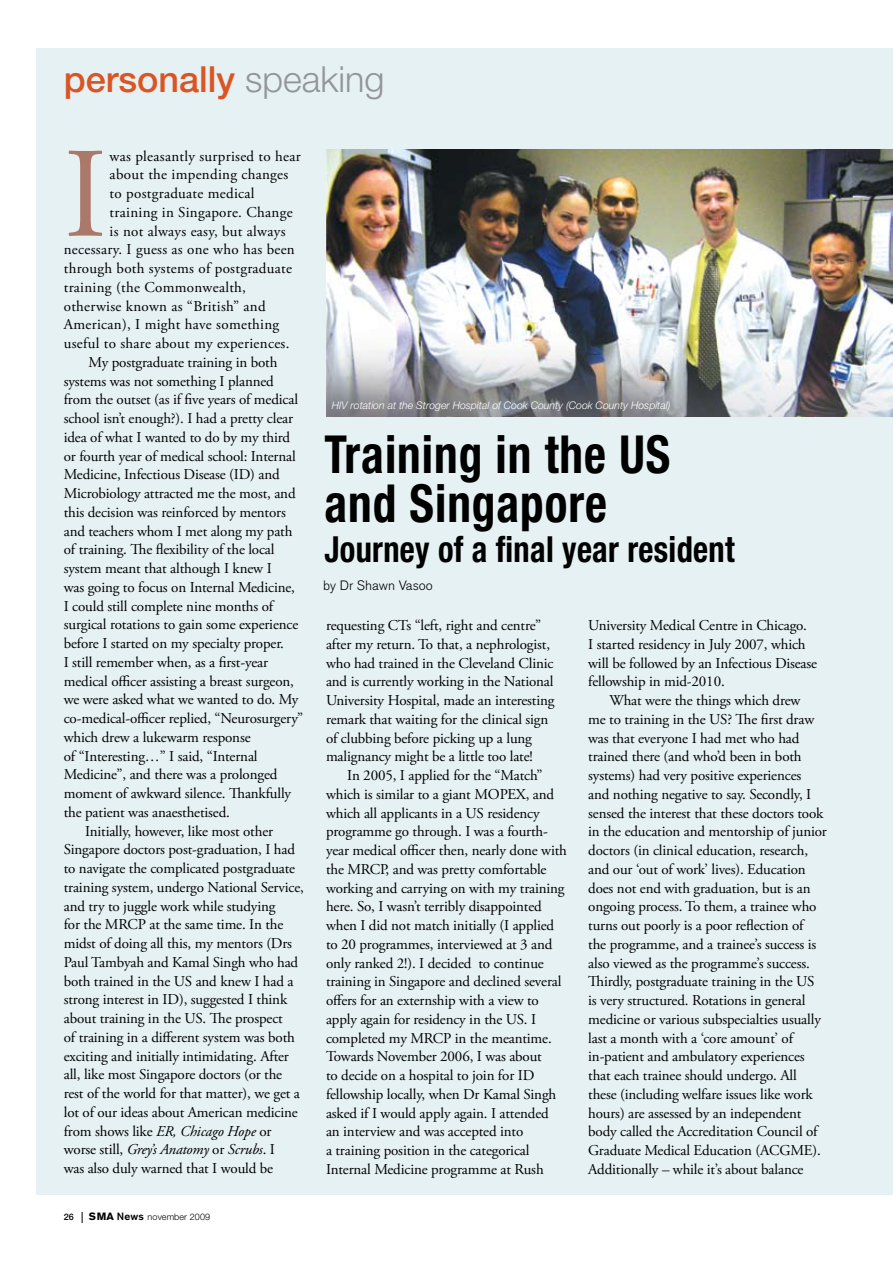
<style>
.page{position:relative;width:893px;height:1263px;background:#fff}
.page>*{position:absolute;margin:0;border:0;box-sizing:border-box;transform-origin:0 0}
.t1{font:128.1px "Adobe Garamond Pro";color:#ab796a}
.t2{font:700 condensed 52.5px/49.5px "Helvetica Neue";letter-spacing:.02em;color:#000;scale:.9 1}
.t3{font:700 condensed 36px "Helvetica Neue";letter-spacing:.01em;color:#000;scale:.9 1}
.t4{font:500 36px "Helvetica Neue";color:#da5523}
.t5{font:15px/18.8px "Adobe Garamond Pro";letter-spacing:-.01em;color:#000}
.t6{font:15px "Adobe Garamond Pro";letter-spacing:.02em;color:#000}
.t7{font:italic 15px "Adobe Garamond Pro";letter-spacing:-.01em;color:#000}
.t8{font:300 13.5px "Akzidenz Grotesk BE";color:#000}
.t9{font:italic 300 10.5px "Helvetica Neue";color:#fff}
.t10{font:300 9px "Helvetica Neue";letter-spacing:.01em;color:#000}
.t11{font:500 9px "Helvetica Neue";color:#000}
.s1{font-weight:300;color:#939598}
.s2{font-style:italic}
.s3{font-style:normal}
.s4{font-family:"Akzidenz Grotesk BE";font-weight:700;font-size:10.5px}
.s5{font-family:"Akzidenz Grotesk BE";font-weight:500;font-size:10.5px}
</style>
<div class="page">
<div style="left:37px;top:48px;width:856px;height:1146px;background:#e6f1f3"></div>
<img style="left:327px;top:150px;width:566px;height:267px">
<h3 class="t4" style="left:64px;top:58px;width:322px">personally <span class="s1">speaking</span></h3>
<h1 class="t1" style="left:64px;top:118px;width:36px">I</h1>
<p class="t6" style="left:110px;top:147px;width:193px">was pleasantly surprised to hear</p>
<p class="t6" style="left:110px;top:166px;width:180px">about the impending changes</p>
<p class="t6" style="left:110px;top:184px;width:146px">to postgraduate medical</p>
<p class="t6" style="left:110px;top:203px;width:184px">training in Singapore. Change</p>
<p class="t6" style="left:110px;top:222px;width:177px">is not always easy, but always</p>
<p class="t6" style="left:64px;top:241px;width:233px">necessary. I guess as one who has been</p>
<p class="t6" style="left:64px;top:259px;width:230px">through both systems of postgraduate</p>
<p class="t6" style="left:64px;top:278px;width:184px">training (the Commonwealth,</p>
<p class="t6" style="left:64px;top:297px;width:203px">otherwise known as “British” and</p>
<p class="t6" style="left:64px;top:316px;width:217px">American), I might have something</p>
<p class="t6" style="left:64px;top:334px;width:227px">useful to share about my experiences.</p>
<p class="t5" style="left:89px;top:353px;width:190px">My postgraduate training in both</p>
<p class="t5" style="left:64px;top:372px;width:212px">systems was not something I planned</p>
<p class="t5" style="left:64px;top:391px;width:236px">from the outset (as if five years of medical</p>
<p class="t5" style="left:64px;top:409px;width:231px">school isn’t enough?). I had a pretty clear</p>
<p class="t5" style="left:64px;top:428px;width:228px">idea of what I wanted to do by my third</p>
<p class="t5" style="left:64px;top:447px;width:234px">or fourth year of medical school: Internal</p>
<p class="t5" style="left:64px;top:466px;width:218px">Medicine, Infectious Disease (ID) and</p>
<p class="t5" style="left:64px;top:484px;width:233px">Microbiology attracted me the most, and</p>
<p class="t5" style="left:64px;top:503px;width:224px">this decision was reinforced by mentors</p>
<p class="t5" style="left:64px;top:522px;width:230px">and teachers whom I met along my path</p>
<p class="t5" style="left:64px;top:541px;width:212px">of training. The flexibility of the local</p>
<p class="t5" style="left:64px;top:559px;width:208px">system meant that although I knew I</p>
<p class="t5" style="left:64px;top:578px;width:233px">was going to focus on Internal Medicine,</p>
<p class="t5" style="left:64px;top:597px;width:211px">I could still complete nine months of</p>
<p class="t5" style="left:64px;top:616px;width:236px">surgical rotations to gain some experience</p>
<p class="t5" style="left:64px;top:634px;width:222px">before I started on my specialty proper.</p>
<p class="t5" style="left:64px;top:653px;width:206px">I still remember when, as a first-year</p>
<p class="t5" style="left:64px;top:672px;width:232px">medical officer assisting a breast surgeon,</p>
<p class="t5" style="left:64px;top:691px;width:236px">we were asked what we wanted to do. My</p>
<p class="t5" style="left:64px;top:709px;width:241px">co-medical-officer replied, “Neurosurgery”</p>
<p class="t5" style="left:64px;top:728px;width:188px">which drew a lukewarm response</p>
<p class="t5" style="left:64px;top:747px;width:195px">of “Interesting…” I said, “Internal</p>
<p class="t5" style="left:64px;top:766px;width:215px">Medicine”, and there was a prolonged</p>
<p class="t5" style="left:64px;top:784px;width:229px">moment of awkward silence. Thankfully</p>
<p class="t5" style="left:64px;top:803px;width:168px">the patient was anaesthetised.</p>
<p class="t5" style="left:85px;top:822px;width:190px">Initially, however, like most other</p>
<p class="t5" style="left:64px;top:841px;width:233px">Singapore doctors post-graduation, I had</p>
<p class="t5" style="left:64px;top:859px;width:233px">to navigate the complicated postgraduate</p>
<p class="t5" style="left:64px;top:878px;width:242px">training system, undergo National Service,</p>
<p class="t5" style="left:64px;top:897px;width:213px">and try to juggle work while studying</p>
<p class="t5" style="left:64px;top:916px;width:221px">for the MRCP at the same time. In the</p>
<p class="t5" style="left:64px;top:934px;width:230px">midst of doing all this, my mentors (Drs</p>
<p class="t5" style="left:64px;top:953px;width:236px">Paul Tambyah and Kamal Singh who had</p>
<p class="t5" style="left:64px;top:972px;width:231px">both trained in the US and knew I had a</p>
<p class="t5" style="left:64px;top:991px;width:225px">strong interest in ID), suggested I think</p>
<p class="t5" style="left:64px;top:1009px;width:220px">about training in the US. The prospect</p>
<p class="t5" style="left:64px;top:1028px;width:233px">of training in a different system was both</p>
<p class="t5" style="left:64px;top:1047px;width:227px">exciting and initially intimidating. After</p>
<p class="t5" style="left:64px;top:1066px;width:220px">all, like most Singapore doctors (or the</p>
<p class="t5" style="left:64px;top:1084px;width:238px">rest of the world for that matter), we get a</p>
<p class="t5" style="left:64px;top:1103px;width:236px">lot of our ideas about American medicine</p>
<p class="t5" style="left:64px;top:1122px;width:209px">from shows like <span class="s2">ER, Chicago Hope</span> or</p>
<p class="t7" style="left:64px;top:1141px;width:212px"><span class="s3">worse still,</span> Grey’s Anatomy <span class="s3">or</span> Scrubs<span class="s3">. I</span></p>
<p class="t5" style="left:64px;top:1159px;width:211px">was also duly warned that I would be</p>
<p class="t11" style="left:64px;top:1211px;width:12px">26</p>
<p class="t10" style="left:89px;top:1211px;width:123px"><span class="s4">SMA</span> <span class="s5">News</span> november 2009</p>
<p class="t9" style="left:332px;top:399px;width:340px">HIV rotation at the Stroger Hospital of Cook County (Cook County Hospital)</p>
<h2 class="t2" style="left:324px;top:429px;width:386px">Training in the US and Singapore</h2>
<h3 class="t3" style="left:324px;top:528px;width:457px">Journey of a final year resident</h3>
<p class="t8" style="left:323px;top:578px;width:111px">by Dr Shawn Vasoo</p>
<p class="t5" style="left:326px;top:616px;width:230px">requesting CTs “left, right and centre” after my return. To that, a nephrologist, who had trained in the Cleveland Clinic and is currently working in the National University Hospital, made an interesting remark that waiting for the clinical sign of clubbing before picking up a lung malignancy might be a little too late!</p>
<p class="t5" style="left:326px;top:766px;width:242px;text-indent:21px">In 2005, I applied for the “Match” which is similar to a giant MOPEX, and which all applicants in a US residency programme go through. I was a fourth&shy;year medical officer then, nearly done with the MRCP, and was pretty comfortable working and carrying on with my training here. So, I wasn’t terribly disappointed when I did not match initially (I applied to 20 programmes, interviewed at 3 and only ranked 2!). I decided to continue training in Singapore and declined several offers for an externship with a view to apply again for residency in the US. I completed my MRCP in the meantime.<br>Towards November 2006, I was about<br>to decide on a hospital to join for ID fellowship locally, when Dr Kamal Singh asked if I would apply again. I attended<br>an interview and was accepted into<br>a training position in the categorical Internal Medicine programme at Rush</p>
<p class="t5" style="left:588px;top:616px;width:230px">University Medical Centre in Chicago.<br>I started residency in July 2007, which will be followed by an Infectious Disease fellowship in mid-2010.</p>
<p class="t5" style="left:588px;top:691px;width:240px;text-indent:21px">What were the things which drew<br>me to training in the US? The first draw was that everyone I had met who had trained there (and who’d been in both systems) had very positive experiences<br>and nothing negative to say. Secondly, I sensed the interest that these doctors took in the education and mentorship of junior doctors (in clinical education, research, and our ‘out of work’ lives). Education does not end with graduation, but is an ongoing process. To them, a trainee who turns out poorly is a poor reflection of<br>the programme, and a trainee’s success is also viewed as the programme’s success.<br>Thirdly, postgraduate training in the US<br>is very structured. Rotations in general medicine or various subspecialties usually last a month with a ‘core amount’ of in-patient and ambulatory experiences that each trainee should undergo. All these (including welfare issues like work hours) are assessed by an independent body called the Accreditation Council of Graduate Medical Education (ACGME).<br>Additionally – while it’s about balance</p>
</div>
